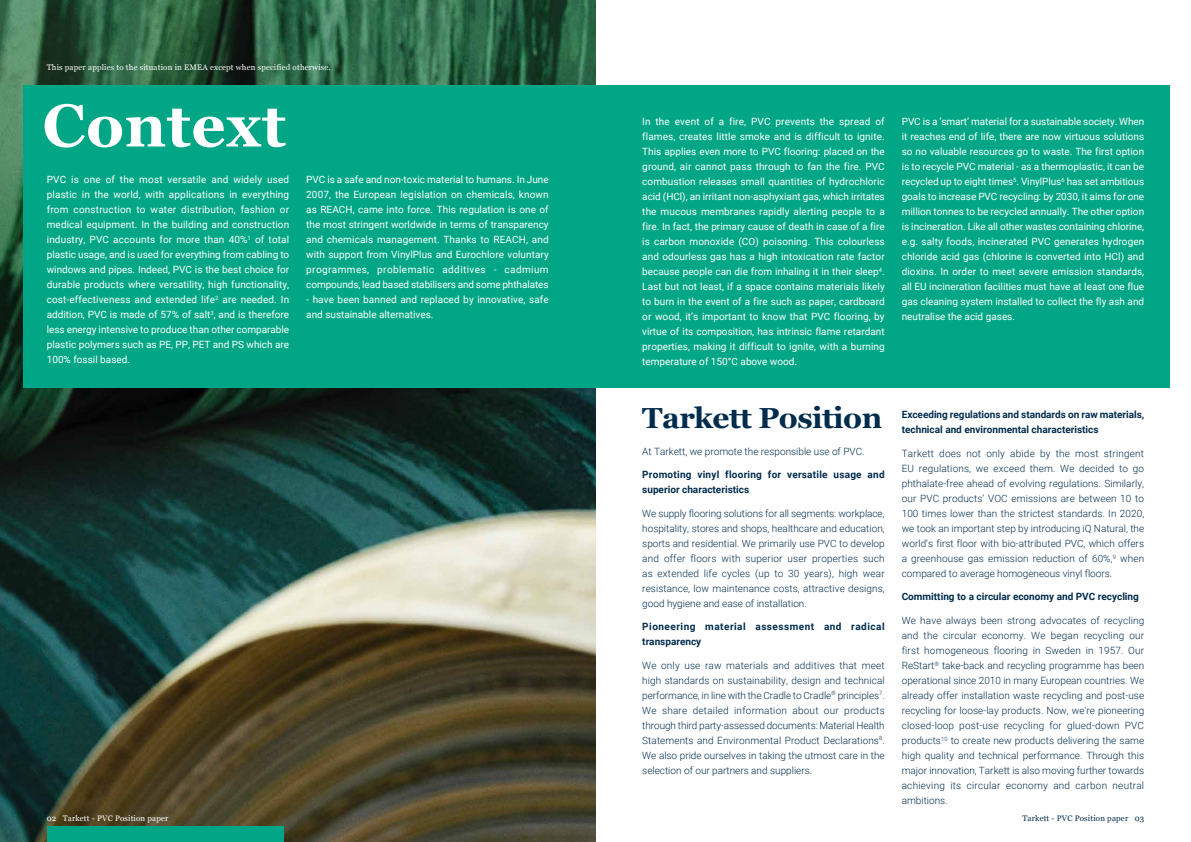
<style>
.page{position:relative;width:1191px;height:842px;background:#fff}
.page>*{position:absolute;margin:0;border:0;box-sizing:border-box;transform-origin:0 0}
.t1{font:700 60px "Georgia";letter-spacing:.01em;color:#fff}
.t2{font:700 29px "Georgia";letter-spacing:-.02em;color:#002c4d}
.t3{font:10px/15px "Roboto";color:#fff;text-align:justify}
.t4{font:300 10px/15px "Roboto";color:#002c4d;text-align:justify}
.t5{font:700 10px/15px "Roboto";color:#002c4d}
.t6{font:700 10px/15px "Roboto";letter-spacing:.025em;color:#002c4d}
.t7{font:700 10px/15px "Roboto";letter-spacing:.05em;color:#002c4d}
.t8{font:8px "Georgia";letter-spacing:.02em;color:#fff}
.t9{font:8px "Georgia";letter-spacing:.02em;color:#002c4d}
</style>
<div class="page">
<img style="left:0;top:0;width:595px;height:842px">
<div style="left:24px;top:85px;width:1146px;height:302px;background:#00a685"></div>
<div style="left:47px;top:826px;width:236px;height:16px;background:#00a685"></div>
<p class="t8" style="left:47px;top:62px;width:285px">This paper applies to the situation in EMEA except when specified otherwise.</p>
<h1 class="t1" style="left:43px;top:80px;width:245px">Context</h1>
<p class="t3" style="left:47px;top:172px;width:244px">PVC is one of the most versatile and widely used plastic in the world, with applications in everything from construction to water distribution, fashion or medical equipment. In the building and construction industry, PVC accounts for more than 40%<sup>1</sup> of total plastic usage, and is used for everything from cabling to windows and pipes. Indeed, PVC is the best choice for durable products where versatility, high functionality, cost-effectiveness and extended life<sup>2</sup> are needed. In addition, PVC is made of 57% of salt<sup>3</sup>, and is therefore less energy intensive to produce than other comparable plastic polymers such as PE, PP, PET and PS which are 100% fossil based.</p>
<p class="t3" style="left:306px;top:172px;width:244px">PVC is a safe and non-toxic material to humans. In June 2007, the European legislation on chemicals, known as REACH, came into force. This regulation is one of the most stringent worldwide in terms of transparency and chemicals management. Thanks to REACH, and with support from VinylPlus and Eurochlore voluntary programmes, problematic additives - cadmium compounds, lead based stabilisers and some phthalates</p>
<p class="t3" style="left:306px;top:292px;width:244px">- have been banned and replaced by innovative, safe and sustainable alternatives.</p>
<p class="t8" style="left:47px;top:812px;width:123px">02 Tarkett - PVC Position paper</p>
<p class="t3" style="left:642px;top:113px;width:244px">In the event of a fire, PVC prevents the spread of flames, creates little smoke and is difficult to ignite.<br>This applies even more to PVC flooring: placed on the ground, air cannot pass through to fan the fire. PVC combustion releases small quantities of hydrochloric acid (HCl), an irritant non-asphyxiant gas, which irritates the mucous membranes rapidly alerting people to a fire. In fact, the primary cause of death in case of a fire is carbon monoxide (CO) poisoning. This colourless and odourless gas has a high intoxication rate factor because people can die from inhaling it in their sleep<sup>4</sup>.<br>Last but not least, if a space contains materials likely to burn in the event of a fire such as paper, cardboard or wood, it’s important to know that PVC flooring, by virtue of its composition, has intrinsic flame retardant properties, making it difficult to ignite, with a burning temperature of 150°C above wood.</p>
<p class="t3" style="left:901px;top:113px;width:244px">PVC is a ‘smart’ material for a sustainable society. When it reaches end of life, there are now virtuous solutions so no valuable resources go to waste. The first option is to recycle PVC material - as a thermoplastic, it can be recycled up to eight times<sup>5</sup>. VinylPlus<sup>6</sup> has set ambitious goals to increase PVC recycling: by 2030, it aims for one million tonnes to be recycled annually. The other option is incineration. Like all other wastes containing chlorine, e.g. salty foods, incinerated PVC generates hydrogen chloride acid gas (chlorine is converted into HCl) and dioxins. In order to meet severe emission standards, all EU incineration facilities must have at least one flue gas cleaning system installed to collect the fly ash and neutralise the acid gases.</p>
<h2 class="t2" style="left:642px;top:396px;width:241px">Tarkett Position</h2>
<p class="t4" style="left:642px;top:443px;width:224px">At Tarkett, we promote the responsible use of PVC.</p>
<p class="t6" style="left:642px;top:467px;width:244px">Promoting vinyl flooring for versatile usage and superior characteristics</p>
<p class="t4" style="left:642px;top:505px;width:244px">We supply flooring solutions for all segments: workplace, hospitality, stores and shops, healthcare and education, sports and residential. We primarily use PVC to develop and offer floors with superior user properties such as extended life cycles (up to 30 years), high wear resistance, low maintenance costs, attractive designs, good hygiene and ease of installation.</p>
<p class="t7" style="left:642px;top:619px;width:244px">Pioneering material assessment and radical transparency</p>
<p class="t4" style="left:642px;top:657px;width:244px">We only use raw materials and additives that meet high standards on sustainability, design and technical performance, in line with the Cradle to Cradle<sup>®</sup> principles<sup>7</sup>.<br>We share detailed information about our products through third party-assessed documents: Material Health Statements and Environmental Product Declarations<sup>8</sup>.<br>We also pride ourselves in taking the utmost care in the selection of our partners and suppliers.</p>
<p class="t5" style="left:901px;top:407px;width:244px">Exceeding regulations and standards on raw materials, technical and environmental characteristics</p>
<p class="t4" style="left:901px;top:445px;width:244px">Tarkett does not only abide by the most stringent EU regulations, we exceed them. We decided to go phthalate-free ahead of evolving regulations. Similarly, our PVC products’ VOC emissions are between 10 to 100 times lower than the strictest standards. In 2020, we took an important step by introducing iQ Natural, the world’s first floor with bio-attributed PVC, which offers a greenhouse gas emission reduction of 60%,<sup>9</sup> when compared to average homogeneous vinyl floors.</p>
<p class="t5" style="left:901px;top:589px;width:239px">Committing to a circular economy and PVC recycling</p>
<p class="t4" style="left:901px;top:612px;width:244px">We have always been strong advocates of recycling and the circular economy. We began recycling our first homogeneous flooring in Sweden in 1957. Our ReStart<sup>®</sup> take-back and recycling programme has been operational since 2010 in many European countries. We already offer installation waste recycling and post-use recycling for loose-lay products. Now, we’re pioneering closed-loop post-use recycling for glued-down PVC products<sup>10</sup> to create new products delivering the same high quality and technical performance. Through this major innovation, Tarkett is also moving further towards achieving its circular economy and carbon neutral ambitions.</p>
<p class="t9" style="left:1022px;top:812px;width:123px">Tarkett - PVC Position paper 03</p>
</div>
